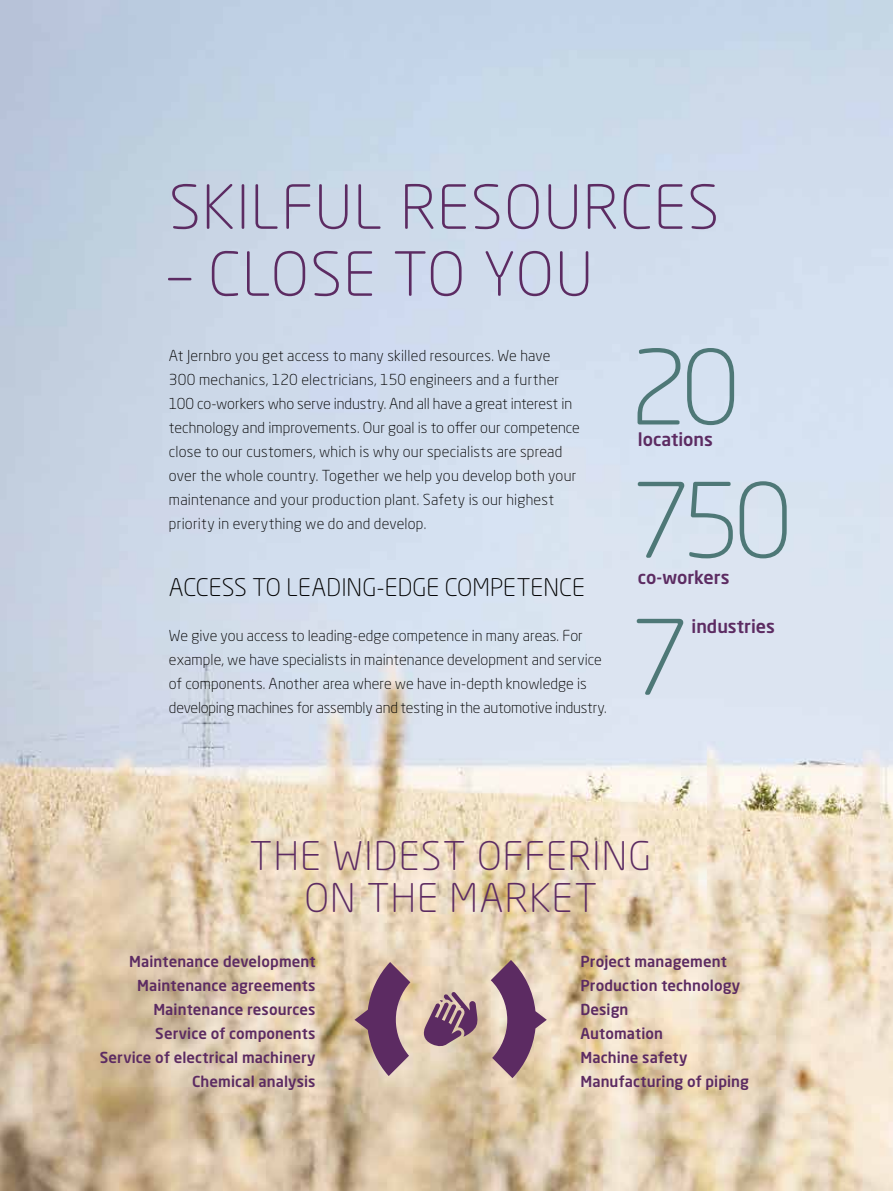
<style>
.page{position:relative;width:893px;height:1191px;background:#fff}
.page>*{position:absolute;margin:0;border:0;box-sizing:border-box;transform-origin:0 0}
.t1{font:300 102.15px "Neo Sans Std";color:#4e7877}
.t2{font:300 60px "Neo Sans Std";letter-spacing:.025em;color:#5c2b62}
.t3{font:300 39px/42px "Neo Sans Std";letter-spacing:.03em;color:#5c2b62;text-align:center}
.t4{font:300 24px "Neo Sans Std";letter-spacing:.005em;color:#000}
.t5{font:500 18px "Neo Sans Std";color:#5c2b62}
.t6{font:300 15px/24px "Neo Sans Std";letter-spacing:.01em;color:#000}
.t7{font:500 15px/24px "Neo Sans Std";letter-spacing:.005em;color:#5c2b62;text-align:right}
</style>
<div class="page">
<img style="left:0;top:0;width:893px;height:1191px">
<svg style="left:354px;top:962px;width:56px;height:114px;background:#9f7b87"></svg>
<svg style="left:491px;top:960px;width:56px;height:118px;background:#a58390"></svg>
<svg style="left:423px;top:991px;width:55px;height:56px;background:#9e7b88"></svg>
<h2 class="t2" style="left:169px;top:171px;width:552px">SKILFUL RESOURCES</h2>
<h2 class="t2" style="left:169px;top:238px;width:426px">– CLOSE TO YOU</h2>
<p class="t6" style="left:169px;top:343px;width:413px">At Jernbro you get access to many skilled resources. We have 300 mechanics, 120 electricians, 150 engineers and a further 100 co-workers who serve industry. And all have a great interest in technology and improvements. Our goal is to offer our competence close to our customers, which is why our specialists are spread over the whole country. Together we help you develop both your maintenance and your production plant. Safety is our highest priority in everything we do and develop.</p>
<h3 class="t4" style="left:169px;top:573px;width:417px">ACCESS TO LEADING-EDGE COMPETENCE</h3>
<p class="t6" style="left:169px;top:623px;width:439px">We give you access to leading-edge competence in many areas. For example, we have specialists in maintenance development and service of components. Another area where we have in-depth knowledge is developing machines for assembly and testing in the automotive industry.</p>
<h1 class="t1" style="left:629px;top:326px;width:112px">20</h1>
<p class="t5" style="left:638px;top:428px;width:77px">locations</p>
<h1 class="t1" style="left:631px;top:459px;width:163px">750</h1>
<p class="t5" style="left:638px;top:566px;width:93px">co-workers</p>
<p class="t5" style="left:692px;top:614px;width:85px">industries</p>
<h1 class="t1" style="left:630px;top:596px;width:61px">7</h1>
<h3 class="t3" style="left:250px;top:834px;width:403px">THE WIDEST OFFERING<br>ON THE MARKET</h3>
<p class="t7" style="left:100px;top:949px;width:217px">Maintenance development<br>Maintenance agreements<br>Maintenance resources<br>Service of components<br>Service of electrical machinery<br>Chemical analysis</p>
<p class="t7" style="left:580px;top:949px;width:170px;text-align:left">Project management<br>Production technology<br>Design<br>Automation<br>Machine safety<br>Manufacturing of piping</p>
</div>
